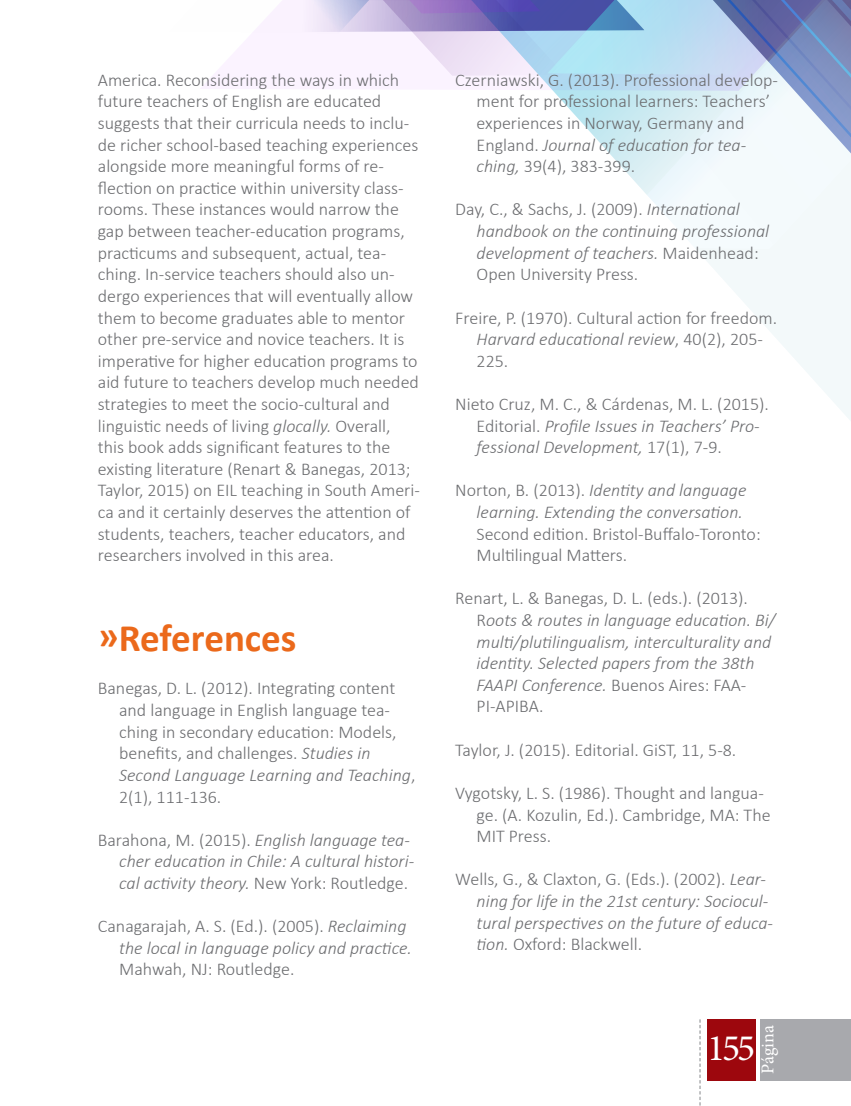
<style>
.page{position:relative;width:851px;height:1106px;background:#fff}
.page>*{position:absolute;margin:0;border:0;box-sizing:border-box;transform-origin:0 0}
.Titulo_26pt{font:700 39px "Calibri";color:#eb691b}
.t1{font:37.5px "Minion Pro";color:#fff}
.referencias{font:300 18px/21.6px "Calibri";color:#6c6d70}
.Titulo_26pt-2{font:300 18px/21.6px "Calibri";color:#6c6d70}
.referencias-2{font:italic 300 18px/21.6px "Calibri";color:#6c6d70}
.t2{font:18px "Minion Pro";letter-spacing:-.005em;color:#fff}
.s1{font-style:italic}
.s2{font-style:normal}
</style>
<div class="page">
<svg style="left:696px;top:249px;width:154px;height:171px"></svg>
<svg style="left:201px;top:0;width:398px;height:142px"></svg>
<svg style="left:599px;top:0;width:251px;height:249px"></svg>
<div style="left:760px;top:1019px;width:90px;height:61px;background:#a8a9ad"></div>
<div style="left:707px;top:1019px;width:48px;height:61px;background:#9d070d"></div>
<svg style="left:699px;top:1019px;width:1px;height:87px"></svg>
<p class="Titulo_26pt-2" style="left:98px;top:69px;width:323px">America. Reconsidering the ways in which future teachers of English are educated suggests that their curricula needs to inclu&shy;de richer school-based teaching experiences alongside more meaningful forms of re&shy;flection on practice within university class&shy;rooms. These instances would narrow the gap between teacher-education programs, practicums and subsequent, actual, tea&shy;ching. In-service teachers should also un&shy;dergo experiences that will eventually allow them to become graduates able to mentor other pre-service and novice teachers. It is imperative for higher education programs to aid future to teachers develop much needed strategies to meet the socio-cultural and linguistic needs of living <span class="s1">glocally.</span> Overall, this book adds significant features to the existing literature (Renart &amp; Banegas, 2013; Taylor, 2015) on EIL teaching in South Ameri&shy;ca and it certainly deserves the attention of students, teachers, teacher educators, and researchers involved in this area.</p>
<p class="Titulo_26pt" style="left:98px;top:613px;width:200px">»References</p>
<p class="referencias" style="left:119px;top:677px;width:298px;text-indent:-21px">Banegas, D. L. (2012). Integrating content and language in English language tea&shy;ching in secondary education: Models, benefits, and challenges. <span class="s1">Studies in Second Language Learning and Teaching</span>, 2(1), 111-136.</p>
<p class="referencias-2" style="left:119px;top:828px;width:296px;text-indent:-21px"><span class="s2">Barahona, M. (2015).</span> English language tea&shy;cher education in Chile: A cultural histori&shy;cal activity theory. <span class="s2">New York: Routledge.</span></p>
<p class="referencias" style="left:119px;top:915px;width:294px;text-indent:-21px">Canagarajah, A. S. (Ed.). (2005). <span class="s1">Reclaiming the local in language policy and practice.<br></span>Mahwah, NJ: Routledge.</p>
<p class="referencias" style="left:476px;top:69px;width:303px;text-indent:-21px">Czerniawski, G. (2013). Professional develop&shy;ment for professional learners: Teachers’ experiences in Norway, Germany and England. <span class="s1">Journal of education for tea&shy;ching,</span> 39(4), 383-399.</p>
<p class="referencias-2" style="left:476px;top:198px;width:294px;text-indent:-21px"><span class="s2">Day, C., &amp; Sachs, J. (2009).</span> International handbook on the continuing professional development of teachers. <span class="s2">Maidenhead:<br>Open University Press.</span></p>
<p class="referencias" style="left:476px;top:306px;width:302px;text-indent:-21px">Freire, P. (1970). Cultural action for freedom.<br><span class="s1">Harvard educational review</span>, 40(2), 205-<br>225.</p>
<p class="referencias" style="left:476px;top:393px;width:294px;text-indent:-21px">Nieto Cruz, M. C., &amp; Cárdenas, M. L. (2015).<br>Editorial. <span class="s1">Profile Issues in Teachers’ Pro&shy;fessional Development,</span> 17(1), 7-9.</p>
<p class="referencias" style="left:476px;top:479px;width:286px;text-indent:-21px">Norton, B. (2013). <span class="s1">Identity and language learning. Extending the conversation.<br></span>Second edition. Bristol-Buffalo-Toronto:<br>Multilingual Matters.</p>
<p class="referencias-2" style="left:476px;top:587px;width:300px;text-indent:-21px"><span class="s2">Renart, L. &amp; Banegas, D. L. (eds.). (2013).<br>R</span>oots &amp; routes in language education. Bi/ multi/plutilingualism, interculturality and identity. Selected papers from the 38th FAAPI Conference. <span class="s2">Buenos Aires: FAA-PI-APIBA.</span></p>
<p class="referencias" style="left:455px;top:738px;width:282px">Taylor, J. (2015). Editorial. GiST, 11, 5-8.</p>
<p class="referencias" style="left:476px;top:782px;width:295px;text-indent:-21px">Vygotsky, L. S. (1986). Thought and langua&shy;ge. (A. Kozulin, Ed.). Cambridge, MA: The<br>MIT Press.</p>
<p class="referencias-2" style="left:476px;top:868px;width:298px;text-indent:-21px"><span class="s2">Wells, G., &amp; Claxton, G. (Eds.). (2002).</span> Lear&shy;ning for life in the 21st century: Sociocul&shy;tural perspectives on the future of educa&shy;tion. <span class="s2">Oxford: Blackwell.</span></p>
<p class="t2" style="left:755px;top:1073px;width:50px;rotate:-90deg">Página</p>
<h2 class="t1" style="left:707px;top:1023px;width:50px">155</h2>
</div>
